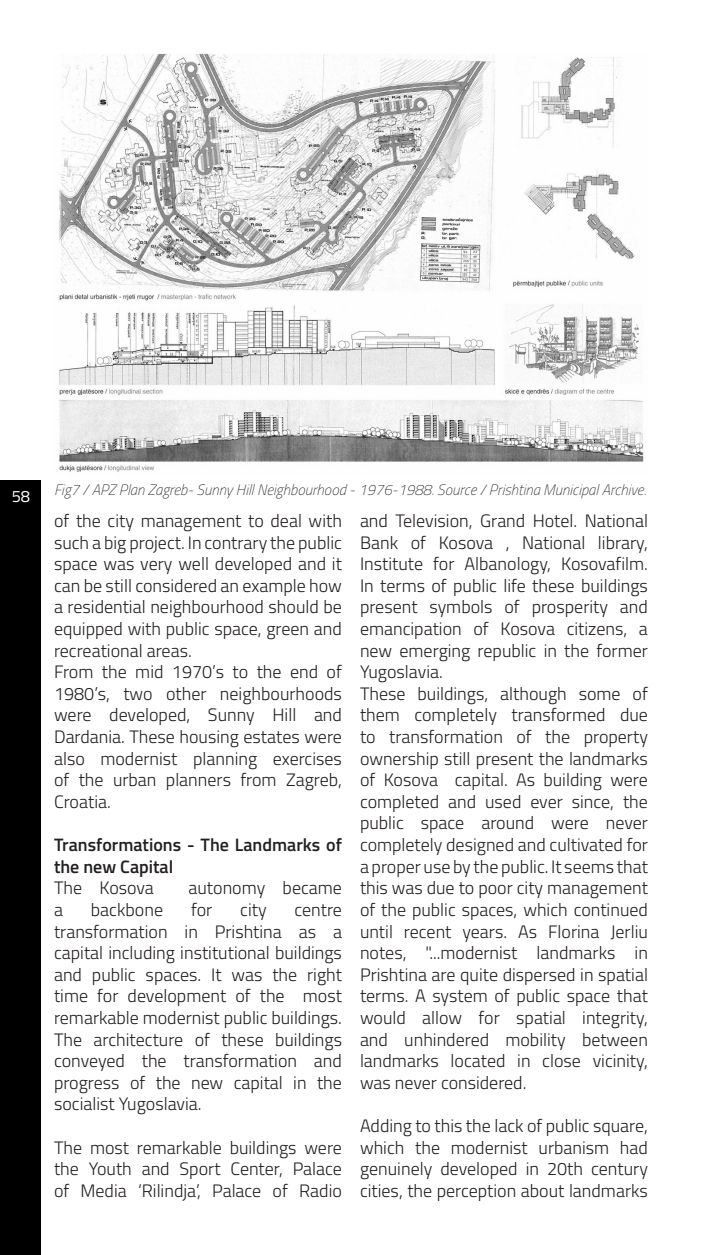
<style>
.page{position:relative;width:702px;height:1255px;background:#fff}
.page>*{position:absolute;margin:0;border:0;box-sizing:border-box;transform-origin:0 0}
.t1{font:300 18px/21.6px "Titillium";color:#231f20;text-align:justify}
.t2{font:600 18px/21.6px "Titillium";color:#231f20}
.t3{font:16.5px "Titillium";color:#fff}
.Figure_text{font:italic 100 15px "Titillium";color:#231f20}
</style>
<div class="page">
<div style="left:0;top:481px;width:40px;height:773px;background:#000"></div>
<img style="left:59px;top:54px;width:585px;height:418px">
<p class="t3" style="left:12px;top:484px;width:20px">58</p>
<p class="Figure_text" style="left:54px;top:479px;width:594px">Fig7 / APZ Plan Zagreb- Sunny Hill Neighbourhood - 1976-1988. Source / Prishtina Municipal Archive.</p>
<p class="t1" style="left:54px;top:509px;width:289px">of the city management to deal with such a big project. In contrary the public space was very well developed and it can be still considered an example how a residential neighbourhood should be equipped with public space, green and recreational areas.</p>
<p class="t1" style="left:54px;top:660px;width:289px">From the mid 1970’s to the end of 1980’s, two other neighbourhoods were developed, Sunny Hill and Dardania. These housing estates were also modernist planning exercises of the urban planners from Zagreb, Croatia.</p>
<p class="t2" style="left:54px;top:833px;width:289px">Transformations - The Landmarks of the new Capital</p>
<p class="t1" style="left:54px;top:876px;width:101px">The Kosova</p>
<p class="t1" style="left:188px;top:876px;width:155px">autonomy became</p>
<p class="t1" style="left:54px;top:897px;width:10px">a</p>
<p class="t1" style="left:91px;top:897px;width:74px">backbone</p>
<p class="t1" style="left:191px;top:897px;width:23px">for</p>
<p class="t1" style="left:240px;top:897px;width:28px">city</p>
<p class="t1" style="left:54px;top:897px;width:289px;text-indent:240px">centre transformation in Prishtina as a capital including institutional buildings and public spaces. It was the right time for development of the most remarkable modernist public buildings.<br>The architecture of these buildings conveyed the transformation and progress of the new capital in the socialist Yugoslavia.</p>
<p class="t1" style="left:54px;top:1135px;width:289px">The most remarkable buildings were the Youth and Sport Center, Palace of Media ‘Rilindja’, Palace of Radio</p>
<p class="t1" style="left:360px;top:509px;width:289px">and Television, Grand Hotel. National Bank of Kosova , National library, Institute for Albanology, Kosovafilm.<br>In terms of public life these buildings present symbols of prosperity and emancipation of Kosova citizens, a new emerging republic in the former Yugoslavia.</p>
<p class="t1" style="left:360px;top:681px;width:289px">These buildings, although some of them completely transformed due to transformation of the property ownership still present the landmarks of Kosova capital. As building were completed and used ever since, the public space around were never completely designed and cultivated for a proper use by the public. It seems that this was due to poor city management of the public spaces, which continued until recent years. As Florina Jerliu notes, "...modernist landmarks in Prishtina are quite dispersed in spatial terms. A system of public space that would allow for spatial integrity, and unhindered mobility between landmarks located in close vicinity, was never considered.</p>
<p class="t1" style="left:360px;top:1113px;width:289px">Adding to this the lack of public square, which the modernist urbanism had genuinely developed in 20th century cities, the perception about landmarks</p>
</div>
